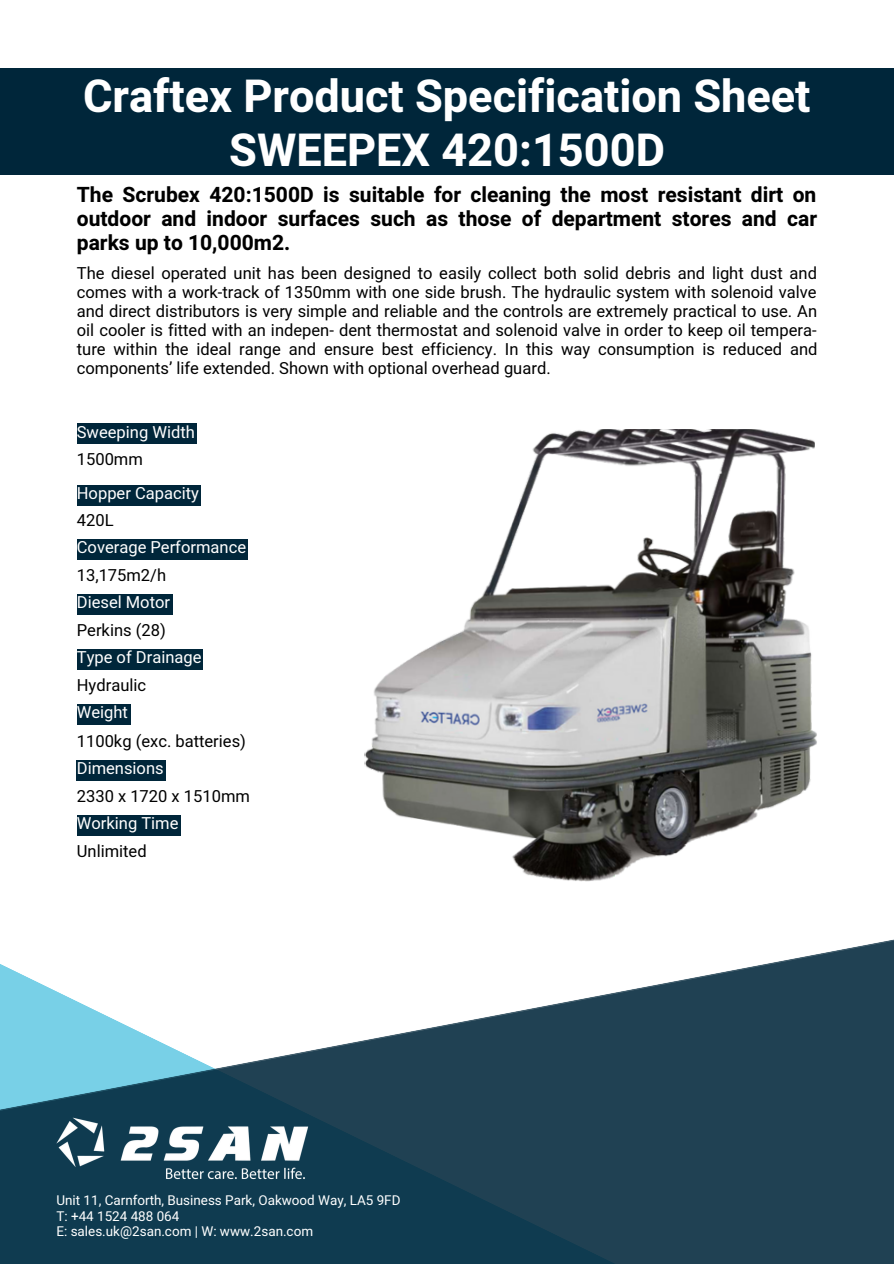
<style>
.page{position:relative;width:894px;height:1264px;background:#fff}
.page>*{position:absolute;margin:0;border:0;box-sizing:border-box;transform-origin:0 0}
.t1{font:700 45px/54px "Heebo";color:#fff;text-align:center}
.t2{font:700 21px/23.7px "Heebo";color:#000;text-align:justify}
.t3{font:16.5px/19.2px "Heebo";color:#000;text-align:justify}
.t4{font:16.5px "Heebo";color:#fff}
.t5{font:13.5px "Heebo";color:#fff}
</style>
<div class="page">
<div style="left:0;top:68px;width:893px;height:107px;background:#00263a"></div>
<svg style="left:0;top:939px;width:893px;height:324px;fill:#204153"></svg>
<img style="left:56px;top:1117px;width:253px;height:62px">
<img style="left:364px;top:429px;width:453px;height:453px">
<div style="left:77px;top:423px;width:120px;height:21px;background:#00263a"></div>
<div style="left:77px;top:485px;width:123px;height:20px;background:#00263a"></div>
<div style="left:77px;top:538px;width:170px;height:21px;background:#00263a"></div>
<div style="left:77px;top:594px;width:95px;height:21px;background:#00263a"></div>
<div style="left:77px;top:649px;width:125px;height:21px;background:#00263a"></div>
<div style="left:77px;top:704px;width:53px;height:21px;background:#00263a"></div>
<div style="left:77px;top:759px;width:89px;height:21px;background:#00263a"></div>
<div style="left:77px;top:814px;width:103px;height:21px;background:#00263a"></div>
<p class="t1" style="left:83px;top:71px;width:728px">Craftex Product Specification Sheet<br>SWEEPEX 420:1500D</p>
<p class="t2" style="left:77px;top:184px;width:741px">The Scrubex 420:1500D is suitable for cleaning the most resistant dirt on outdoor and indoor surfaces such as those of department stores and car parks up to 10,000m2.</p>
<p class="t3" style="left:77px;top:264px;width:741px">The diesel operated unit has been designed to easily collect both solid debris and light dust and comes with a work-track of 1350mm with one side brush. The hydraulic system with solenoid valve and direct distributors is very simple and reliable and the controls are extremely practical to use. An oil cooler is fitted with an indepen- dent thermostat and solenoid valve in order to keep oil tempera&shy;ture within the ideal range and ensure best efficiency. In this way consumption is reduced and components’ life extended. Shown with optional overhead guard.</p>
<p class="t4" style="left:77px;top:420px;width:119px">Sweeping Width</p>
<p class="t3" style="left:77px;top:450px;width:68px">1500mm</p>
<p class="t4" style="left:77px;top:481px;width:124px">Hopper Capacity</p>
<p class="t3" style="left:77px;top:511px;width:38px">420L</p>
<p class="t4" style="left:77px;top:535px;width:171px">Coverage Performance</p>
<p class="t3" style="left:77px;top:566px;width:91px">13,175m2/h</p>
<p class="t4" style="left:77px;top:590px;width:95px">Diesel Motor</p>
<p class="t3" style="left:77px;top:621px;width:90px">Perkins (28)</p>
<p class="t4" style="left:77px;top:646px;width:126px">Type of Drainage</p>
<p class="t3" style="left:77px;top:676px;width:71px">Hydraulic</p>
<p class="t4" style="left:77px;top:701px;width:53px">Weight</p>
<p class="t3" style="left:77px;top:731px;width:170px">1100kg (exc. batteries)</p>
<p class="t4" style="left:77px;top:756px;width:88px">Dimensions</p>
<p class="t3" style="left:77px;top:787px;width:174px">2330 x 1720 x 1510mm</p>
<p class="t4" style="left:77px;top:811px;width:103px">Working Time</p>
<p class="t3" style="left:77px;top:842px;width:71px">Unlimited</p>
<p class="t5" style="left:56px;top:1190px;width:345px">Unit 11, Carnforth, Business Park, Oakwood Way, LA5 9FD</p>
<p class="t5" style="left:56px;top:1206px;width:124px">T: +44 1524 488 064</p>
<p class="t5" style="left:56px;top:1221px;width:258px">E: sales.uk@2san.com | W: www.2san.com</p>
</div>
